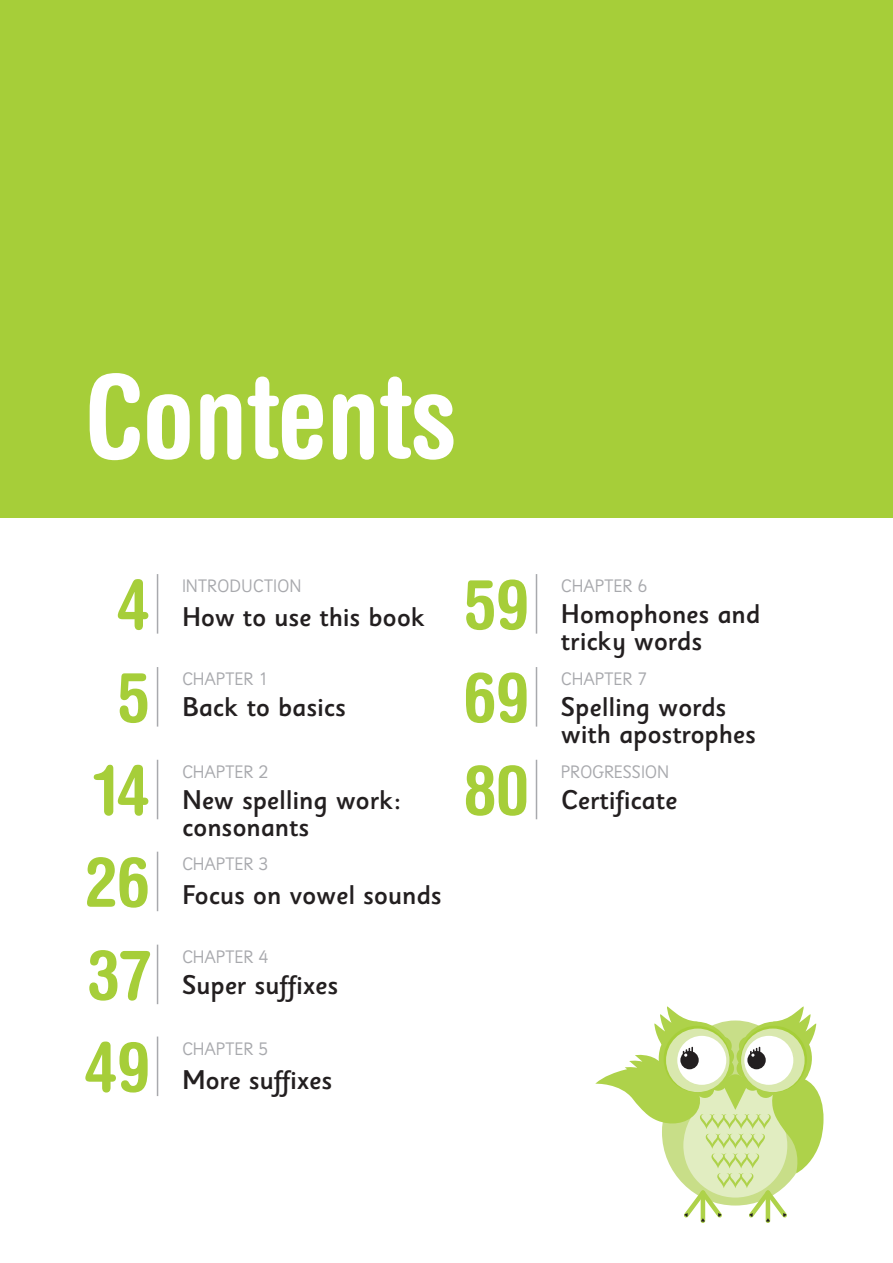
<style>
.page{position:relative;width:893px;height:1263px;background:#fff}
.page>*{position:absolute;margin:0;border:0;box-sizing:border-box;transform-origin:0 0}
.t1{font:700 condensed 115.5px "Helvetica Rounded LT Std";color:#fff}
.bt_year_1{font:700 condensed 69px "Helvetica Rounded LT Std";letter-spacing:-.01em;color:#a6ce39}
.bt_year_1-2{font:500 27px/27px "Sassoon Sans Std";letter-spacing:-.01em;color:#231f20}
.bt_year_1-3{font:18px "Sassoon Sans Std";letter-spacing:-.01em;color:#a8a9ad}
</style>
<div class="page">
<div style="left:0;top:0;width:893px;height:518px;background:#a6ce39"></div>
<svg style="left:595px;top:1006px;width:229px;height:216px"></svg>
<hr style="left:157px;top:574px;width:1px;height:60px;background:#a8a9ad">
<hr style="left:157px;top:760px;width:1px;height:59px;background:#a8a9ad">
<hr style="left:157px;top:852px;width:1px;height:59px;background:#a8a9ad">
<hr style="left:157px;top:945px;width:1px;height:59px;background:#a8a9ad">
<hr style="left:157px;top:1036px;width:1px;height:60px;background:#a8a9ad">
<hr style="left:536px;top:574px;width:1px;height:60px;background:#a8a9ad">
<hr style="left:157px;top:667px;width:1px;height:60px;background:#a8a9ad">
<hr style="left:536px;top:667px;width:1px;height:60px;background:#a8a9ad">
<hr style="left:536px;top:760px;width:1px;height:59px;background:#a8a9ad">
<p class="t1" style="left:85px;top:347px;width:374px">Contents</p>
<p class="bt_year_1" style="left:117px;top:563px;width:35px">4</p>
<p class="bt_year_1" style="left:117px;top:655px;width:35px">5</p>
<p class="bt_year_1" style="left:95px;top:748px;width:57px">14</p>
<p class="bt_year_1" style="left:85px;top:840px;width:67px">26</p>
<p class="bt_year_1" style="left:87px;top:933px;width:65px">37</p>
<p class="bt_year_1" style="left:85px;top:1025px;width:67px">49</p>
<p class="bt_year_1-3" style="left:182px;top:575px;width:121px">INTRODUCTION</p>
<p class="bt_year_1-2" style="left:182px;top:604px;width:245px">How to use this book</p>
<p class="bt_year_1-3" style="left:182px;top:668px;width:88px">CHAPTER 1</p>
<p class="bt_year_1-2" style="left:182px;top:694px;width:166px">Back to basics</p>
<p class="bt_year_1-3" style="left:182px;top:761px;width:88px">CHAPTER 2</p>
<p class="bt_year_1-2" style="left:182px;top:787px;width:221px">New spelling work: consonants</p>
<p class="bt_year_1-3" style="left:182px;top:853px;width:88px">CHAPTER 3</p>
<p class="bt_year_1-2" style="left:182px;top:882px;width:261px">Focus on vowel sounds</p>
<p class="bt_year_1-3" style="left:182px;top:946px;width:88px">CHAPTER 4</p>
<p class="bt_year_1-2" style="left:182px;top:972px;width:158px">Super suffixes</p>
<p class="bt_year_1-3" style="left:182px;top:1037px;width:88px">CHAPTER 5</p>
<p class="bt_year_1-2" style="left:182px;top:1066px;width:152px">More suffixes</p>
<p class="bt_year_1" style="left:463px;top:563px;width:67px">59</p>
<p class="bt_year_1" style="left:463px;top:655px;width:67px">69</p>
<p class="bt_year_1" style="left:463px;top:748px;width:67px">80</p>
<p class="bt_year_1-3" style="left:561px;top:575px;width:88px">CHAPTER 6</p>
<p class="bt_year_1-2" style="left:561px;top:601px;width:201px">Homophones and tricky words</p>
<p class="bt_year_1-3" style="left:561px;top:668px;width:88px">CHAPTER 7</p>
<p class="bt_year_1-2" style="left:561px;top:694px;width:197px">Spelling words with apostrophes</p>
<p class="bt_year_1-3" style="left:561px;top:761px;width:110px">PROGRESSION</p>
<p class="bt_year_1-2" style="left:561px;top:787px;width:118px">Certificate</p>
</div>
